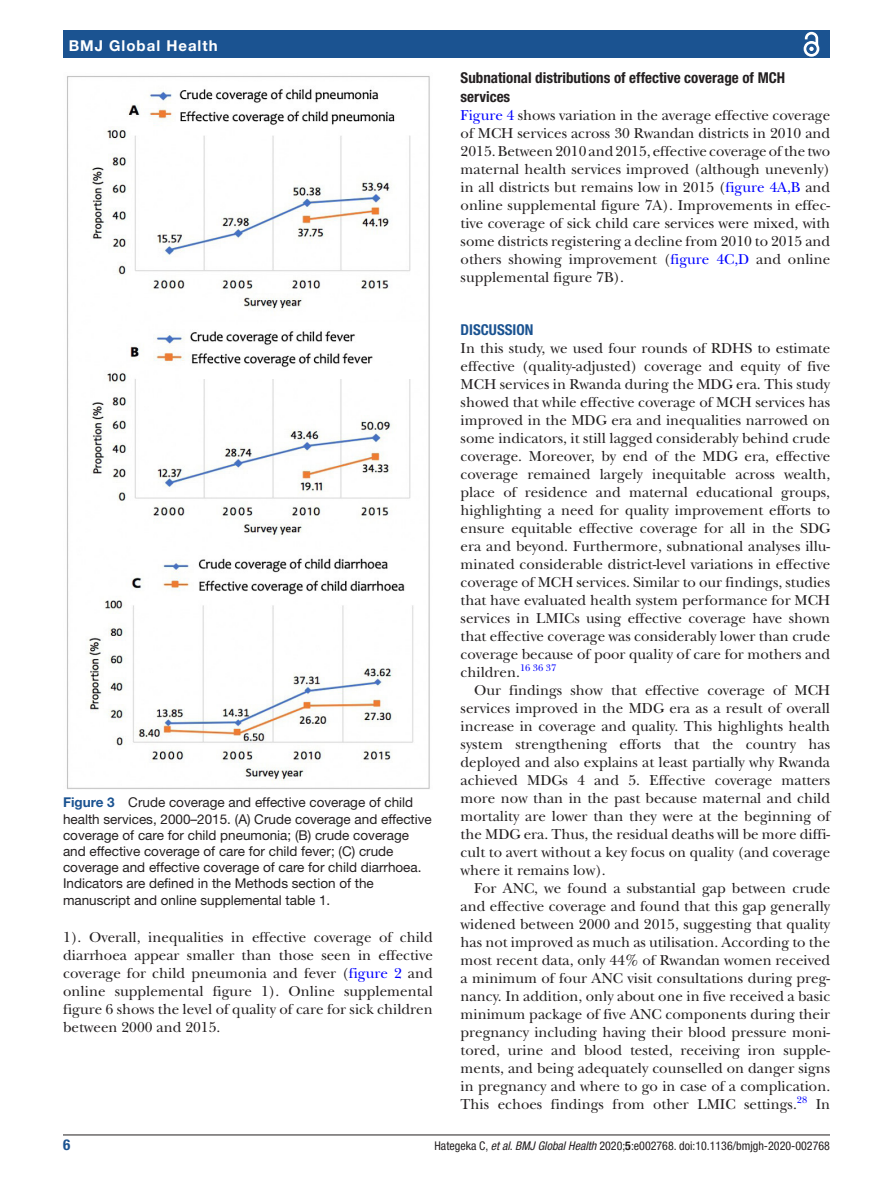
<style>
.page{position:relative;width:893px;height:1191px;background:#fff}
.page>*{position:absolute;margin:0;border:0;box-sizing:border-box;transform-origin:0 0}
.t1{font:15px/18px "New Baskerville";color:#231f20;text-align:justify}
.t2{font:700 condensed 15px/18px "Helvetica Neue LT Std";color:#231f20}
.t3{font:700 15px "Helvetica Neue LT Std";letter-spacing:.065em;color:#fff}
.t4{font:700 condensed 15px "Helvetica Neue LT Std";color:#1b5391}
.t5{font:13.5px/16.2px "Helvetica Neue LT Std";color:#231f20}
.t6{font:condensed 12px "Helvetica Neue LT Std";color:#231f20}
.t7{font:9.9px "New Baskerville";color:#00f}
.s1{font-weight:700;color:#1b5391}
.s2{color:#00f}
.s3{font-style:italic}
.s4{font-weight:700}
</style>
<div class="page">
<hr style="left:63px;top:1134px;width:767px;height:1px;background:#231f20">
<div style="left:63px;top:31px;width:767px;height:27px;background:#1b5391"></div>
<svg style="left:803px;top:31px;width:17px;height:26px"></svg>
<img style="left:67px;top:76px;width:363px;height:713px">
<p class="t3" style="left:69px;top:36px;width:150px">BMJ Global Health</p>
<p class="t5" style="left:63px;top:794px;width:370px"><span class="s1">Figure 3</span> Crude coverage and effective coverage of child health services, 2000–2015. (A) Crude coverage and effective coverage of care for child pneumonia; (B) crude coverage and effective coverage of care for child fever; (C) crude coverage and effective coverage of care for child diarrhoea.<br>Indicators are defined in the Methods section of the manuscript and online supplemental table 1.</p>
<p class="t1" style="left:63px;top:928px;width:371px">1). Overall, inequalities in effective coverage of child diarrhoea appear smaller than those seen in effective coverage for child pneumonia and fever (<span class="s2">figure 2</span> and online supplemental figure 1). Online supplemental figure 6 shows the level of quality of care for sick children between 2000 and 2015.</p>
<p class="t2" style="left:461px;top:69px;width:326px">Subnational distributions of effective coverage of MCH services</p>
<p class="t1" style="left:461px;top:106px;width:371px"><span class="s2">Figure 4</span> shows variation in the average effective coverage of MCH services across 30 Rwandan districts in 2010 and 2015. Between 2010 and 2015, effective coverage of the two maternal health services improved (although unevenly) in all districts but remains low in 2015 (<span class="s2">figure 4A,B</span> and online supplemental figure 7A). Improvements in effec&shy;tive coverage of sick child care services were mixed, with some districts registering a decline from 2010 to 2015 and others showing improvement (<span class="s2">figure 4C,D</span> and online supplemental figure 7B).</p>
<p class="t4" style="left:461px;top:321px;width:74px">DISCUSSION</p>
<p class="t1" style="left:461px;top:339px;width:371px">In this study, we used four rounds of RDHS to estimate effective (quality-adjusted) coverage and equity of five MCH services in Rwanda during the MDG era. This study showed that while effective coverage of MCH services has improved in the MDG era and inequalities narrowed on some indicators, it still lagged considerably behind crude coverage. Moreover, by end of the MDG era, effective coverage remained largely inequitable across wealth, place of residence and maternal educational groups, highlighting a need for quality improvement efforts to ensure equitable effective coverage for all in the SDG era and beyond. Furthermore, subnational analyses illu&shy;minated considerable district-level variations in effective coverage of MCH services. Similar to our findings, studies that have evaluated health system performance for MCH services in LMICs using effective coverage have shown that effective coverage was considerably lower than crude coverage because of poor quality of care for mothers and children.</p>
<p class="t7" style="left:520px;top:661px;width:38px">16 36 37</p>
<p class="t1" style="left:461px;top:681px;width:371px;text-indent:14px">Our findings show that effective coverage of MCH services improved in the MDG era as a result of overall increase in coverage and quality. This highlights health system strengthening efforts that the country has deployed and also explains at least partially why Rwanda achieved MDGs 4 and 5. Effective coverage matters more now than in the past because maternal and child mortality are lower than they were at the beginning of the MDG era. Thus, the residual deaths will be more diffi&shy;cult to avert without a key focus on quality (and coverage where it remains low).</p>
<p class="t1" style="left:461px;top:879px;width:371px;text-indent:14px">For ANC, we found a substantial gap between crude and effective coverage and found that this gap generally widened between 2000 and 2015, suggesting that quality has not improved as much as utilisation. According to the most recent data, only 44% of Rwandan women received a minimum of four ANC visit consultations during preg&shy;nancy. In addition, only about one in five received a basic minimum package of five ANC components during their pregnancy including having their blood pressure moni&shy;tored, urine and blood tested, receiving iron supple&shy;ments, and being adequately counselled on danger signs in pregnancy and where to go in case of a complication.<br>This echoes findings from other LMIC settings.</p>
<p class="t7" style="left:797px;top:1093px;width:12px">28</p>
<p class="t1" style="left:816px;top:1095px;width:16px">In</p>
<p class="t4" style="left:63px;top:1135px;width:9px">6</p>
<p class="t6" style="left:434px;top:1138px;width:397px">Hategeka C, <span class="s3">et al</span>. <span class="s3">BMJ Global Health</span> 2020;<span class="s4">5</span>:e002768. doi:10.1136/bmjgh-2020-002768</p>
</div>
